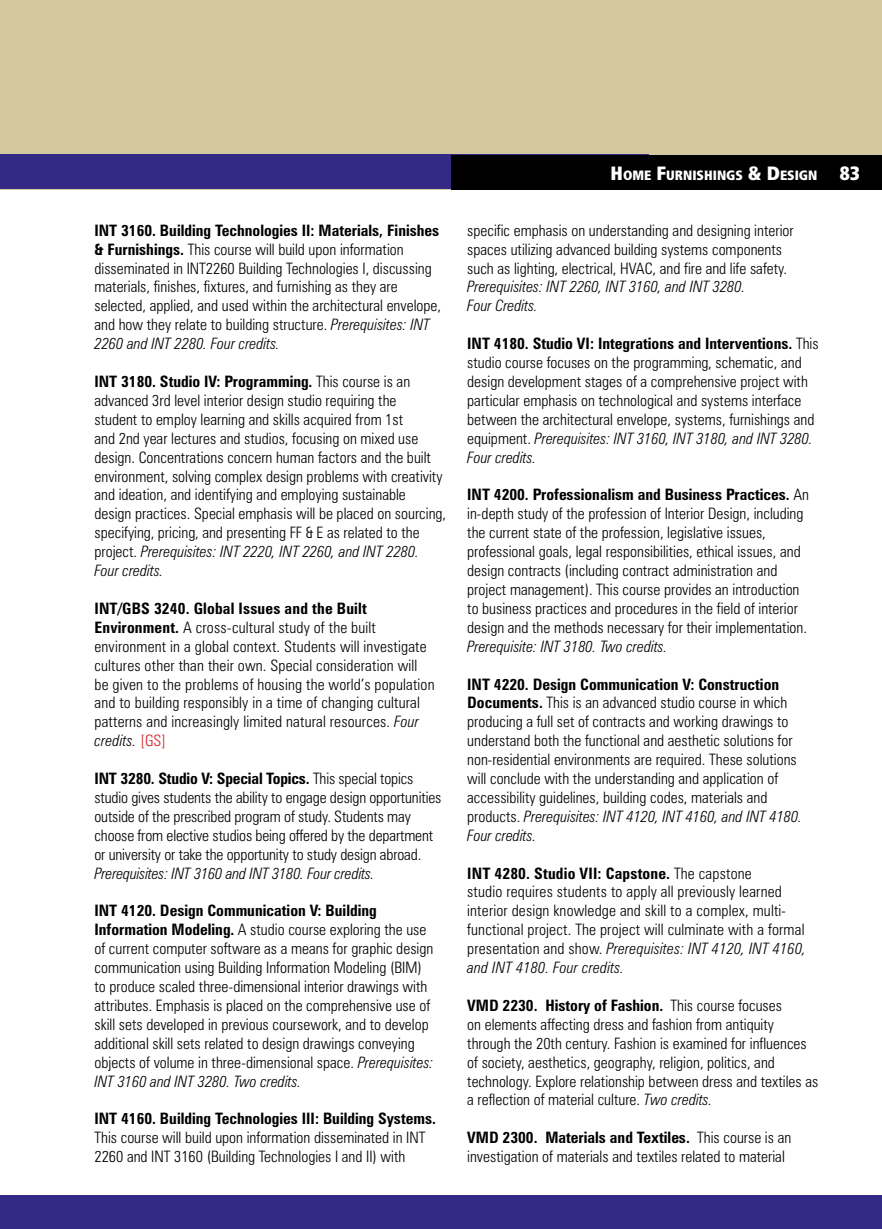
<style>
.page{position:relative;width:882px;height:1229px;background:#fff}
.page>*{position:absolute;margin:0;border:0;box-sizing:border-box;transform-origin:0 0}
.t1{font:300 condensed 15.75px/18.9px "Zurich BT";color:#000}
.t2{font:italic 300 condensed 15.75px/18.9px "Zurich BT";color:#000}
.t3{font:700 condensed 15.75px "Zurich BT";color:#000}
.t4{font:900 condensed 13.47px "Frutiger";color:#fff}
.s1{font-weight:700}
.s2{font-style:italic}
.s3{color:#d2232a}
.s4{font-size:19.25px}
</style>
<div class="page">
<div style="left:0;top:0;width:882px;height:189px;background:#d3c89f"></div>
<div style="left:0;top:1195px;width:882px;height:33px;background:#332a86"></div>
<div style="left:0;top:155px;width:648px;height:34px;background:#332a86"></div>
<div style="left:452px;top:155px;width:430px;height:35px;background:#000"></div>
<p class="t1" style="left:94px;top:220px;width:348px"><span class="s1">INT 3160. Building Technologies II: Materials, Finishes &amp; Furnishings.</span> This course will build upon information disseminated in INT2260 Building Technologies I, discussing materials, finishes, fixtures, and furnishing as they are selected, applied, and used within the architectural envelope, and how they relate to building structure. <span class="s2">Prerequisites: INT 2260 and INT 2280. Four credits.</span></p>
<p class="t1" style="left:94px;top:372px;width:353px"><span class="s1">INT 3180. Studio IV: Programming.</span> This course is an advanced 3rd level interior design studio requiring the<br>student to employ learning and skills acquired from 1st<br>and 2nd year lectures and studios, focusing on mixed use design. Concentrations concern human factors and the built environment, solving complex design problems with creativity and ideation, and identifying and employing sustainable design practices. Special emphasis will be placed on sourcing, specifying, pricing, and presenting FF &amp; E as related to the project. <span class="s2">Prerequisites: INT 2220, INT 2260, and INT 2280.<br>Four credits.</span></p>
<p class="t1" style="left:94px;top:598px;width:342px"><span class="s1">INT/GBS 3240. Global Issues and the Built Environment.</span> A cross-cultural study of the built environment in a global context. Students will investigate cultures other than their own. Special consideration will be given to the problems of housing the world’s population and to building responsibly in a time of changing cultural patterns and increasingly limited natural resources. <span class="s2">Four credits.</span> <span class="s3">[GS]</span></p>
<p class="t1" style="left:94px;top:769px;width:348px"><span class="s1">INT 3280. Studio V: Special Topics.</span> This special topics studio gives students the ability to engage design opportunities outside of the prescribed program of study. Students may choose from elective studios being offered by the department or university or take the opportunity to study design abroad.</p>
<p class="t2" style="left:94px;top:863px;width:281px">Prerequisites: INT 3160 and INT 3180. Four credits.</p>
<p class="t1" style="left:94px;top:901px;width:340px"><span class="s1">INT 4120. Design Communication V: Building Information Modeling.</span> A studio course exploring the use of current computer software as a means for graphic design communication using Building Information Modeling (BIM) to produce scaled three-dimensional interior drawings with attributes. Emphasis is placed on the comprehensive use of skill sets developed in previous coursework, and to develop additional skill sets related to design drawings conveying objects of volume in three-dimensional space. <span class="s2">Prerequisites:<br>INT 3160 and INT 3280. Two credits.</span></p>
<p class="t3" style="left:94px;top:1109px;width:343px">INT 4160. Building Technologies III: Building Systems.</p>
<p class="t1" style="left:94px;top:1128px;width:333px">This course will build upon information disseminated in INT<br>2260 and INT 3160 (Building Technologies I and II) with</p>
<p class="t4" style="left:611px;top:167px;width:251px"><span class="s4">H</span>OME <span class="s4">F</span>URNISHINGS <span class="s4">&amp; D</span>ESIGN <span class="s4">83</span></p>
<p class="t1" style="left:467px;top:220px;width:328px">specific emphasis on understanding and designing interior spaces utilizing advanced building systems components such as lighting, electrical, HVAC, and fire and life safety.</p>
<p class="t2" style="left:467px;top:277px;width:280px">Prerequisites: INT 2260, INT 3160, and INT 3280.<br>Four Credits.</p>
<p class="t1" style="left:467px;top:334px;width:353px"><span class="s1">INT 4180. Studio VI: Integrations and Interventions.</span> This studio course focuses on the programming, schematic, and design development stages of a comprehensive project with particular emphasis on technological and systems interface between the architectural envelope, systems, furnishings and equipment. <span class="s2">Prerequisites: INT 3160, INT 3180, and INT 3280.<br>Four credits.</span></p>
<p class="t1" style="left:467px;top:485px;width:343px"><span class="s1">INT 4200. Professionalism and Business Practices.</span> An in-depth study of the profession of Interior Design, including the current state of the profession, legislative issues, professional goals, legal responsibilities, ethical issues, and design contracts (including contract administration and project management). This course provides an introduction to business practices and procedures in the field of interior design and the methods necessary for their implementation.</p>
<p class="t2" style="left:467px;top:636px;width:202px">Prerequisite: INT 3180. Two credits.</p>
<p class="t1" style="left:467px;top:674px;width:336px"><span class="s1">INT 4220. Design Communication V: Construction Documents.</span> This is an advanced studio course in which producing a full set of contracts and working drawings to understand both the functional and aesthetic solutions for non-residential environments are required. These solutions will conclude with the understanding and application of accessibility guidelines, building codes, materials and products. <span class="s2">Prerequisites: INT 4120, INT 4160, and INT 4180.<br>Four credits.</span></p>
<p class="t1" style="left:467px;top:863px;width:340px"><span class="s1">INT 4280. Studio VII: Capstone.</span> The capstone<br>studio requires students to apply all previously learned interior design knowledge and skill to a complex, multi&shy;functional project. The project will culminate with a formal presentation and show. <span class="s2">Prerequisites: INT 4120, INT 4160, and INT 4180. Four credits.</span></p>
<p class="t1" style="left:467px;top:995px;width:353px"><span class="s1">VMD 2230. History of Fashion.</span> This course focuses<br>on elements affecting dress and fashion from antiquity through the 20th century. Fashion is examined for influences of society, aesthetics, geography, religion, politics, and technology. Explore relationship between dress and textiles as a reflection of material culture. <span class="s2">Two credits.</span></p>
<p class="t1" style="left:467px;top:1128px;width:326px"><span class="s1">VMD 2300. Materials and Textiles.</span> This course is an investigation of materials and textiles related to material</p>
</div>
